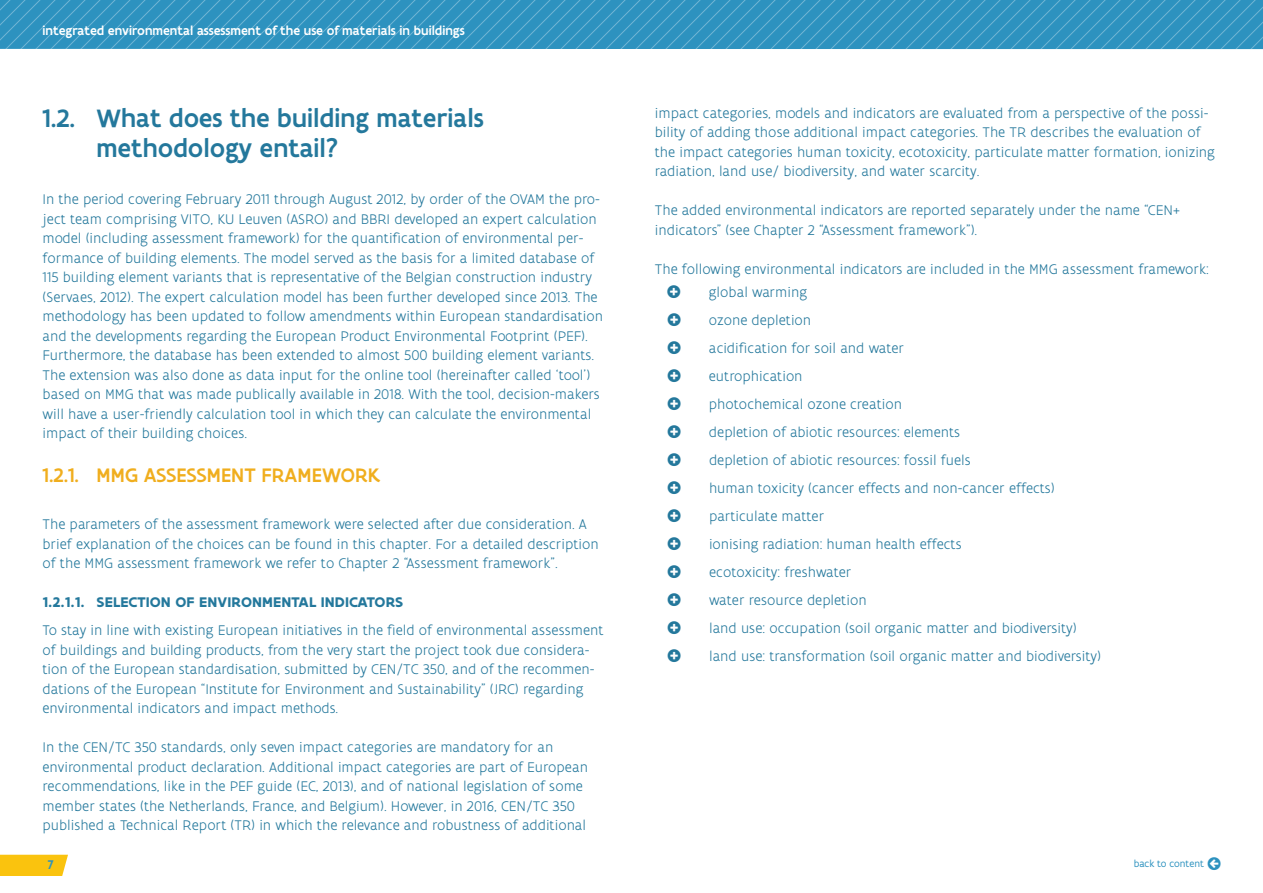
<style>
.page{position:relative;width:1263px;height:893px;background:#fff}
.page>*{position:absolute;margin:0;border:0;box-sizing:border-box;transform-origin:0 0}
.t1{font:500 27px/30px "Flanders Art Sans";color:#24789c}
.t2{font:500 21px "Flanders Art Sans";letter-spacing:.005em;color:#f0ae1e}
.t3{font:300 15px/19.5px "Flanders Art Sans";color:#24789c}
.t4{font:700 15px "Flanders Art Sans";letter-spacing:.005em;color:#24789c}
.t5{font:500 13.5px "Flanders Art Sans";color:#fff}
.t6{font:500 13.5px "Flanders Art Sans";color:#2d92bf}
.t7{font:10.5px "Flanders Art Sans";color:#2d92bf}
</style>
<div class="page">
<svg style="left:0;top:855px;width:68px;height:21px"></svg>
<svg style="left:0;top:0;width:1263px;height:49px;background:#3495c1"></svg>
<p class="t5" style="left:43px;top:22px;width:424px">integrated environmental assessment of the use of materials in buildings</p>
<h1 class="t1" style="left:97px;top:103px;width:389px;text-indent:-54px">1.2. What does the building materials methodology entail?</h1>
<p class="t3" style="left:43px;top:189px;width:562px">In the period covering February 2011 through August 2012, by order of the OVAM the pro&shy;ject team comprising VITO, KU Leuven (ASRO) and BBRI developed an expert calculation model (including assessment framework) for the quantification of environmental per&shy;formance of building elements. The model served as the basis for a limited database of 115 building element variants that is representative of the Belgian construction industry (Servaes, 2012). The expert calculation model has been further developed since 2013. The methodology has been updated to follow amendments within European standardisation and the developments regarding the European Product Environmental Footprint (PEF).<br>Furthermore, the database has been extended to almost 500 building element variants.<br>The extension was also done as data input for the online tool (hereinafter called ‘tool’) based on MMG that was made publically available in 2018. With the tool, decision-makers will have a user-friendly calculation tool in which they can calculate the environmental impact of their building choices.</p>
<h2 class="t2" style="left:43px;top:462px;width:339px">1.2.1. MMG ASSESSMENT FRAMEWORK</h2>
<p class="t3" style="left:43px;top:514px;width:558px">The parameters of the assessment framework were selected after due consideration. A brief explanation of the choices can be found in this chapter. For a detailed description of the MMG assessment framework we refer to Chapter 2 “Assessment framework”.</p>
<p class="t4" style="left:43px;top:593px;width:362px">1.2.1.1. SELECTION OF ENVIRONMENTAL INDICATORS</p>
<p class="t3" style="left:43px;top:620px;width:562px">To stay in line with existing European initiatives in the field of environmental assessment of buildings and building products, from the very start the project took due considera&shy;tion of the European standardisation, submitted by CEN/TC 350, and of the recommen&shy;dations of the European “Institute for Environment and Sustainability” (JRC) regarding environmental indicators and impact methods.</p>
<p class="t3" style="left:43px;top:737px;width:547px">In the CEN/TC 350 standards, only seven impact categories are mandatory for an environmental product declaration. Additional impact categories are part of European recommendations, like in the PEF guide (EC, 2013), and of national legislation of some member states (the Netherlands, France, and Belgium). However, in 2016, CEN/TC 350 published a Technical Report (TR) in which the relevance and robustness of additional</p>
<p class="t6" style="left:48px;top:856px;width:8px">7</p>
<p class="t3" style="left:655px;top:103px;width:561px">impact categories, models and indicators are evaluated from a perspective of the possi&shy;bility of adding those additional impact categories. The TR describes the evaluation of the impact categories human toxicity, ecotoxicity, particulate matter formation, ionizing radiation, land use/ biodiversity, and water scarcity.</p>
<p class="t3" style="left:655px;top:200px;width:527px">The added environmental indicators are reported separately under the name “CEN+ indicators” (see Chapter 2 “Assessment framework”).</p>
<p class="t3" style="left:709px;top:257px;width:501px;line-height:23.7px;text-indent:-54px">The following environmental indicators are included in the MMG assessment framework: global warming</p>
<p class="t3" style="left:709px;top:306px;width:394px;line-height:28px">ozone depletion<br>acidification for soil and water<br>eutrophication<br>photochemical ozone creation<br>depletion of abiotic resources: elements<br>depletion of abiotic resources: fossil fuels<br>human toxicity (cancer effects and non-cancer effects) particulate matter<br>ionising radiation: human health effects<br>ecotoxicity: freshwater<br>water resource depletion<br>land use: occupation (soil organic matter and biodiversity) land use: transformation (soil organic matter and biodiversity)</p>
<p class="t7" style="left:1134px;top:857px;width:89px">back to content ◻</p>
</div>
